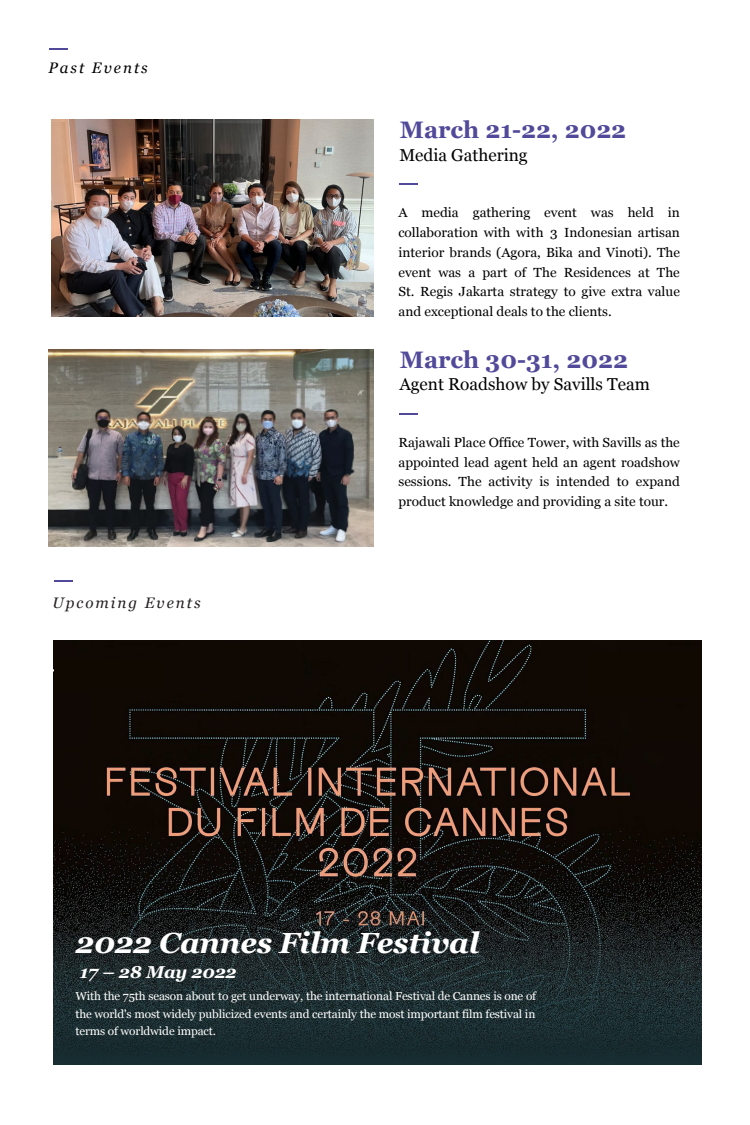
<style>
.page{position:relative;width:750px;height:1125px;background:#fff}
.page>*{position:absolute;margin:0;border:0;box-sizing:border-box;transform-origin:0 0}
.t1{font:italic 700 29.12px "Georgia";letter-spacing:-.01em;color:#fff}
.t2{font:700 23.81px "Georgia";color:#514999}
.t3{font:17.19px "Georgia";color:#000}
.t4{font:italic 700 17.19px "Georgia";letter-spacing:-.01em;color:#fff}
.t5{font:italic 15.19px "Georgia";letter-spacing:.13em;color:#231f20}
.t6{font:italic 15.19px "Georgia";letter-spacing:.13em;color:#000}
.t7{font:13.25px/19.8px "Georgia";color:#000;text-align:justify}
.t8{font:11.56px/17.5px "Georgia";letter-spacing:-.01em;color:#fff;text-align:justify}
</style>
<div class="page">
<img style="left:53px;top:641px;width:649px;height:246px">
<svg style="left:53px;top:887px;width:649px;height:177px;background:#1b2729"></svg>
<svg style="left:49px;top:49px;width:18px;height:1px"></svg>
<img style="left:51px;top:120px;width:322px;height:197px">
<svg style="left:400px;top:184px;width:18px;height:1px"></svg>
<img style="left:49px;top:350px;width:324px;height:196px">
<svg style="left:400px;top:413px;width:18px;height:2px"></svg>
<svg style="left:54px;top:580px;width:18px;height:2px"></svg>
<div style="left:54px;top:659px;width:110px;height:31px;background:#0f0902"></div>
<div style="left:588px;top:652px;width:114px;height:45px;background:#0f0902"></div>
<p class="t6" style="left:49px;top:57px;width:101px">Past Events</p>
<p class="t5" style="left:52px;top:592px;width:150px">Upcoming Events</p>
<h2 class="t2" style="left:400px;top:112px;width:228px">March 21-22, 2022</h2>
<p class="t3" style="left:399px;top:142px;width:130px">Media Gathering</p>
<p class="t7" style="left:398px;top:202px;width:283px">A media gathering event was held in collaboration with with 3 Indonesian artisan interior brands (Agora, Bika and Vinoti). The event was a part of The Residences at The St. Regis Jakarta strategy to give extra value and exceptional deals to the clients.</p>
<h2 class="t2" style="left:400px;top:341px;width:230px">March 30-31, 2022</h2>
<p class="t3" style="left:399px;top:372px;width:252px">Agent Roadshow by Savills Team</p>
<p class="t7" style="left:398px;top:432px;width:283px">Rajawali Place Office Tower, with Savills as the appointed lead agent held an agent roadshow sessions. The activity is intended to expand product knowledge and providing a site tour.</p>
<h1 class="t1" style="left:76px;top:921px;width:405px">2022 Cannes Film Festival</h1>
<p class="t4" style="left:80px;top:959px;width:158px">17 – 28 May 2022</p>
<p class="t8" style="left:75px;top:987px;width:462px">With the 75th season about to get underway, the international Festival de Cannes is one of the world's most widely publicized events and certainly the most important film festival in terms of worldwide impact.</p>
</div>
